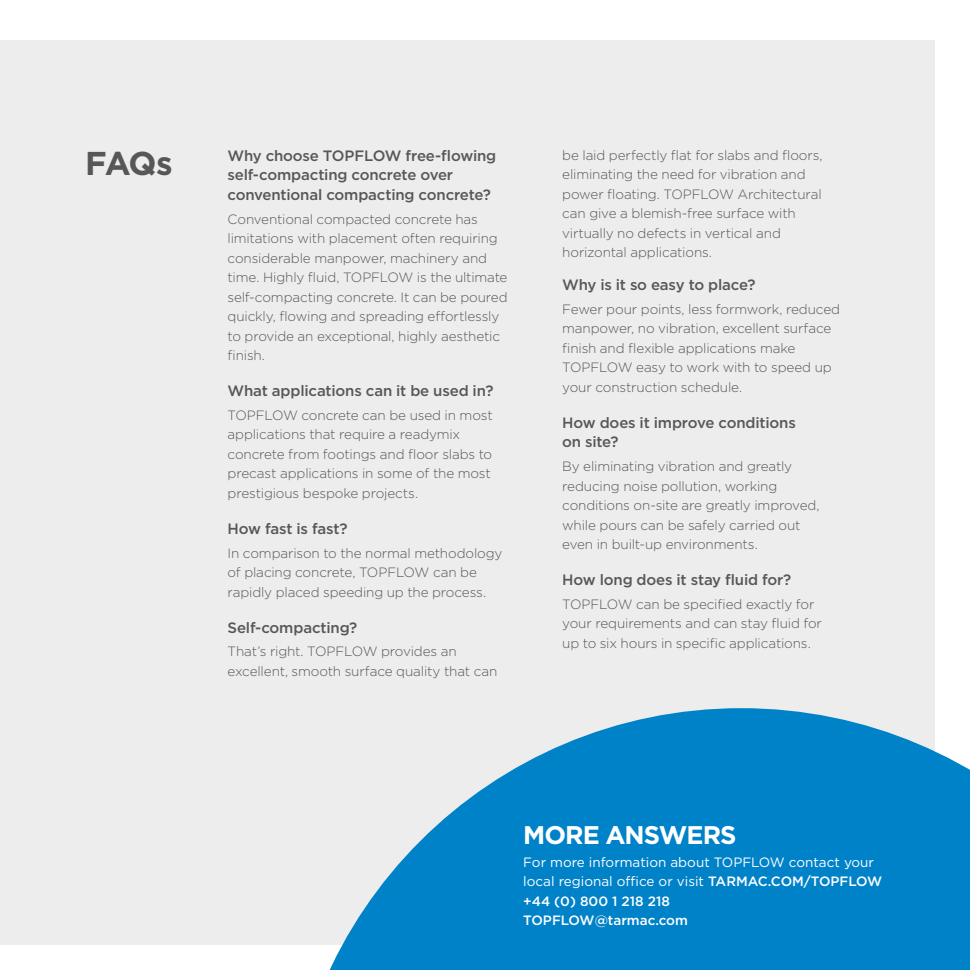
<style>
.page{position:relative;width:970px;height:970px;background:#fff}
.page>*{position:absolute;margin:0;border:0;box-sizing:border-box;transform-origin:0 0}
.t1{font:700 33px "Gotham";color:#575756}
.t2{font:700 25.5px "Gotham";letter-spacing:-.035em;color:#fff}
.t3{font:500 15px/19.5px "Gotham";letter-spacing:-.01em;color:#575756}
.t4{font:300 13.5px/19.5px "Gotham";letter-spacing:-.01em;color:#575756}
.t5{font:13.5px/19.5px "Gotham";color:#fff}
.s1{font-weight:500}
</style>
<div class="page">
<div style="left:0;top:40px;width:934px;height:904px;background:#ededed"></div>
<svg style="left:287px;top:708px;width:682px;height:261px;fill:#0082c9"></svg>
<h1 class="t1" style="left:85px;top:142px;width:89px">FAQs</h1>
<p class="t4" style="left:562px;top:145px;width:262px">be laid perfectly flat for slabs and floors, eliminating the need for vibration and power floating. TOPFLOW Architectural can give a blemish-free surface with virtually no defects in vertical and horizontal applications.</p>
<p class="t3" style="left:562px;top:275px;width:195px">Why is it so easy to place?</p>
<p class="t4" style="left:562px;top:299px;width:279px">Fewer pour points, less formwork, reduced manpower, no vibration, excellent surface finish and flexible applications make TOPFLOW easy to work with to speed up your construction schedule.</p>
<p class="t3" style="left:562px;top:412px;width:235px">How does it improve conditions on site?</p>
<p class="t4" style="left:562px;top:456px;width:259px">By eliminating vibration and greatly reducing noise pollution, working conditions on-site are greatly improved, while pours can be safely carried out even in built-up environments.</p>
<p class="t3" style="left:562px;top:570px;width:231px">How long does it stay fluid for?</p>
<p class="t4" style="left:562px;top:594px;width:261px">TOPFLOW can be specified exactly for your requirements and can stay fluid for up to six hours in specific applications.</p>
<p class="t3" style="left:227px;top:146px;width:270px">Why choose TOPFLOW free-flowing self-compacting concrete over conventional compacting concrete?</p>
<p class="t4" style="left:227px;top:209px;width:282px">Conventional compacted concrete has limitations with placement often requiring considerable manpower, machinery and time. Highly fluid, TOPFLOW is the ultimate self-compacting concrete. It can be poured quickly, flowing and spreading effortlessly to provide an exceptional, highly aesthetic finish.</p>
<p class="t3" style="left:227px;top:381px;width:267px">What applications can it be used in?</p>
<p class="t4" style="left:227px;top:405px;width:267px">TOPFLOW concrete can be used in most applications that require a readymix concrete from footings and floor slabs to precast applications in some of the most prestigious bespoke projects.</p>
<p class="t3" style="left:227px;top:518px;width:121px">How fast is fast?</p>
<p class="t4" style="left:227px;top:542px;width:276px">In comparison to the normal methodology of placing concrete, TOPFLOW can be rapidly placed speeding up the process.</p>
<p class="t3" style="left:227px;top:617px;width:131px">Self-compacting?</p>
<p class="t4" style="left:227px;top:641px;width:271px">That’s right. TOPFLOW provides an excellent, smooth surface quality that can</p>
<h2 class="t2" style="left:523px;top:818px;width:215px">MORE ANSWERS</h2>
<p class="t5" style="left:523px;top:851px;width:360px">For more information about TOPFLOW contact your local regional office or visit <span class="s1">TARMAC.COM/TOPFLOW +44 (0) 800 1 218 218<br>TOPFLOW@tarmac.com</span></p>
</div>
